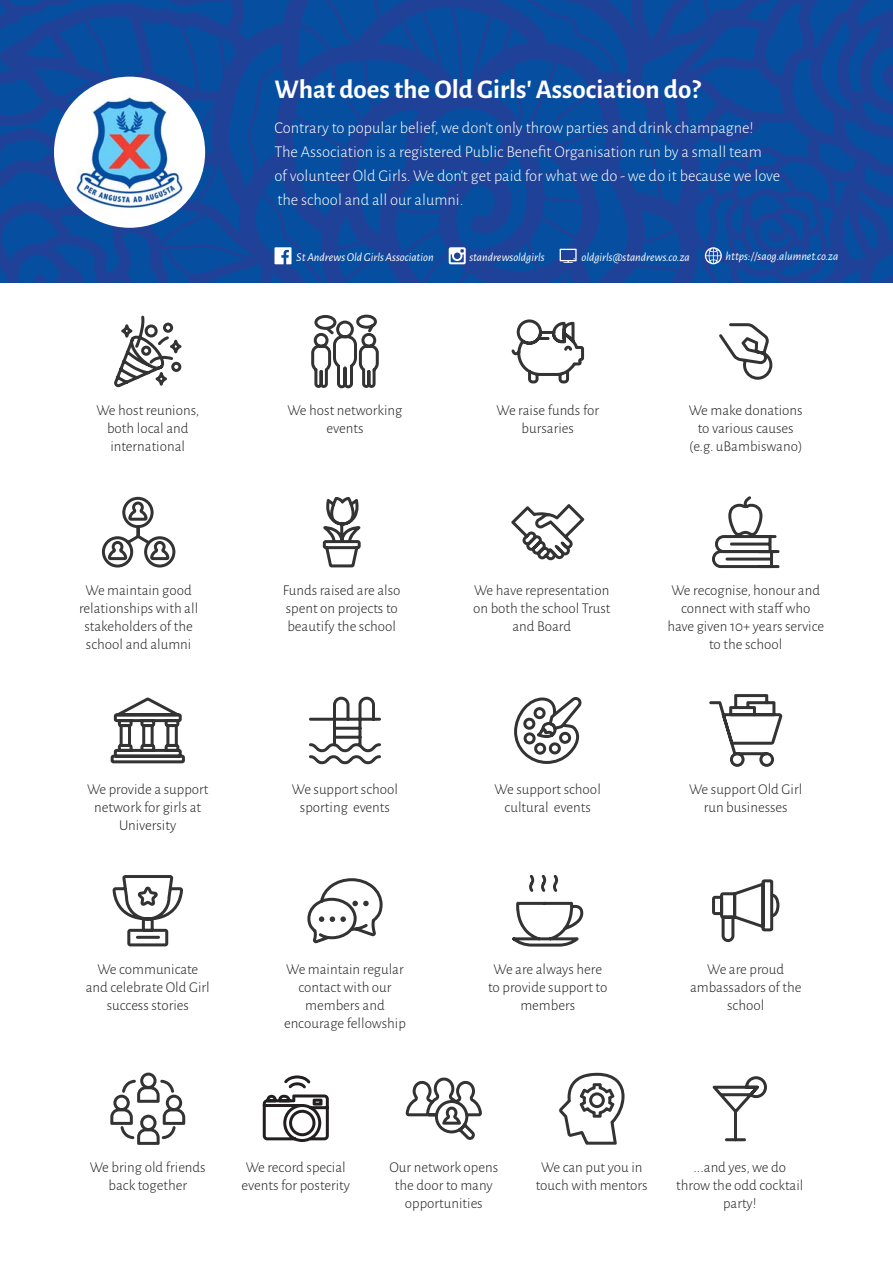
<style>
.page{position:relative;width:893px;height:1263px;background:#fff}
.page>*{position:absolute;margin:0;border:0;box-sizing:border-box;transform-origin:0 0}
.t1{font:700 27px "Alegreya Sans";color:#fff}
.t2{font:300 16.5px/24px "Alegreya Sans";color:#fff}
.t3{font:300 15px/18px "Alegreya Sans";color:#231f20;text-align:center}
.t4{font:italic 12px "Alegreya Sans";color:#fff}
</style>
<div class="page">
<svg style="left:769px;top:0;width:124px;height:65px;background:#11489c"></svg>
<svg style="left:392px;top:0;width:377px;height:283px;background:#11489c"></svg>
<svg style="left:401px;top:5px;width:62px;height:89px;background:#0f499c"></svg>
<svg style="left:469px;top:16px;width:23px;height:76px;background:#0f499c"></svg>
<svg style="left:498px;top:19px;width:17px;height:42px"></svg>
<svg style="left:703px;top:0;width:8px;height:26px"></svg>
<svg style="left:559px;top:271px;width:13px;height:12px"></svg>
<svg style="left:616px;top:117px;width:46px;height:87px;background:#0f499c"></svg>
<svg style="left:249px;top:0;width:143px;height:283px;background:#10499c"></svg>
<svg style="left:331px;top:237px;width:55px;height:46px;background:#0f499c"></svg>
<svg style="left:263px;top:1075px;width:66px;height:67px"></svg>
<svg style="left:712px;top:879px;width:67px;height:63px"></svg>
<svg style="left:713px;top:1076px;width:54px;height:65px"></svg>
<svg style="left:113px;top:875px;width:70px;height:71px"></svg>
<svg style="left:511px;top:504px;width:73px;height:56px"></svg>
<svg style="left:114px;top:316px;width:67px;height:71px"></svg>
<svg style="left:309px;top:697px;width:72px;height:67px"></svg>
<svg style="left:110px;top:1072px;width:75px;height:73px"></svg>
<svg style="left:323px;top:497px;width:38px;height:70px"></svg>
<svg style="left:307px;top:878px;width:76px;height:65px"></svg>
<svg style="left:311px;top:315px;width:68px;height:73px"></svg>
<svg style="left:511px;top:319px;width:73px;height:64px"></svg>
<svg style="left:406px;top:1077px;width:76px;height:63px"></svg>
<svg style="left:111px;top:698px;width:74px;height:65px"></svg>
<svg style="left:559px;top:1073px;width:65px;height:72px"></svg>
<svg style="left:512px;top:875px;width:71px;height:71px"></svg>
<svg style="left:102px;top:497px;width:73px;height:70px"></svg>
<svg style="left:719px;top:323px;width:53px;height:57px"></svg>
<svg style="left:712px;top:496px;width:67px;height:72px"></svg>
<svg style="left:514px;top:697px;width:67px;height:67px"></svg>
<svg style="left:709px;top:694px;width:73px;height:73px"></svg>
<svg style="left:274px;top:247px;width:17px;height:17px"></svg>
<svg style="left:671px;top:65px;width:222px;height:218px;background:#12489c"></svg>
<svg style="left:560px;top:249px;width:17px;height:14px"></svg>
<svg style="left:449px;top:247px;width:17px;height:17px"></svg>
<svg style="left:0;top:0;width:249px;height:283px;background:#3d6cae"></svg>
<h1 class="t1" style="left:274px;top:79px;width:428px">What does the Old Girls' Association do?</h1>
<p class="t2" style="left:274px;top:117px;width:507px">Contrary to popular belief, we don't only throw parties and drink champagne!<br>The Association is a registered Public Benefit Organisation run by a small team<br>of volunteer Old Girls. We don't get paid for what we do - we do it because we love the school and all our alumni.</p>
<p class="t4" style="left:296px;top:252px;width:139px">St Andrews Old Girls Association</p>
<p class="t4" style="left:469px;top:252px;width:77px">standrewsoldgirls</p>
<p class="t4" style="left:581px;top:252px;width:110px">oldgirls@standrews.co.za</p>
<p class="t4" style="left:725px;top:252px;width:114px">https://saog.alumnet.co.za</p>
<p class="t3" style="left:96px;top:403px;width:104px">We host reunions, both local and international</p>
<p class="t3" style="left:79px;top:583px;width:121px">We maintain good relationships with all stakeholders of the school and alumni</p>
<p class="t3" style="left:287px;top:403px;width:116px">We host networking events</p>
<p class="t3" style="left:283px;top:583px;width:119px;text-align:left">Funds raised are also spent on projects to beautify the school</p>
<p class="t3" style="left:496px;top:403px;width:104px">We raise funds for bursaries</p>
<p class="t3" style="left:689px;top:403px;width:115px">We make donations to various causes (e.g. uBambiswano)</p>
<p class="t3" style="left:473px;top:583px;width:139px">We have representation on both the school Trust and Board</p>
<p class="t3" style="left:667px;top:583px;width:158px">We recognise, honour and connect with staff who have given 10+ years service to the school</p>
<p class="t3" style="left:87px;top:781px;width:123px">We provide a support network for girls at<br>University</p>
<p class="t3" style="left:86px;top:961px;width:126px">We communicate and celebrate Old Girl success stories</p>
<p class="t3" style="left:292px;top:781px;width:108px">We support school sporting events</p>
<p class="t3" style="left:495px;top:781px;width:108px">We support school cultural events</p>
<p class="t3" style="left:689px;top:781px;width:115px">We support Old Girl run businesses</p>
<p class="t3" style="left:284px;top:961px;width:123px">We maintain regular contact with our members and encourage fellowship</p>
<p class="t3" style="left:488px;top:961px;width:121px">We are always here to provide support to members</p>
<p class="t3" style="left:690px;top:961px;width:113px">We are proud ambassadors of the school</p>
<p class="t3" style="left:90px;top:1159px;width:117px">We bring old friends back together</p>
<p class="t3" style="left:242px;top:1159px;width:110px;text-align:left">We record special events for posterity</p>
<p class="t3" style="left:676px;top:1159px;width:129px">...and yes, we do throw the odd cocktail party!</p>
<p class="t3" style="left:389px;top:1159px;width:110px">Our network opens the door to many opportunities</p>
<p class="t3" style="left:536px;top:1159px;width:113px">We can put you in touch with mentors</p>
</div>
